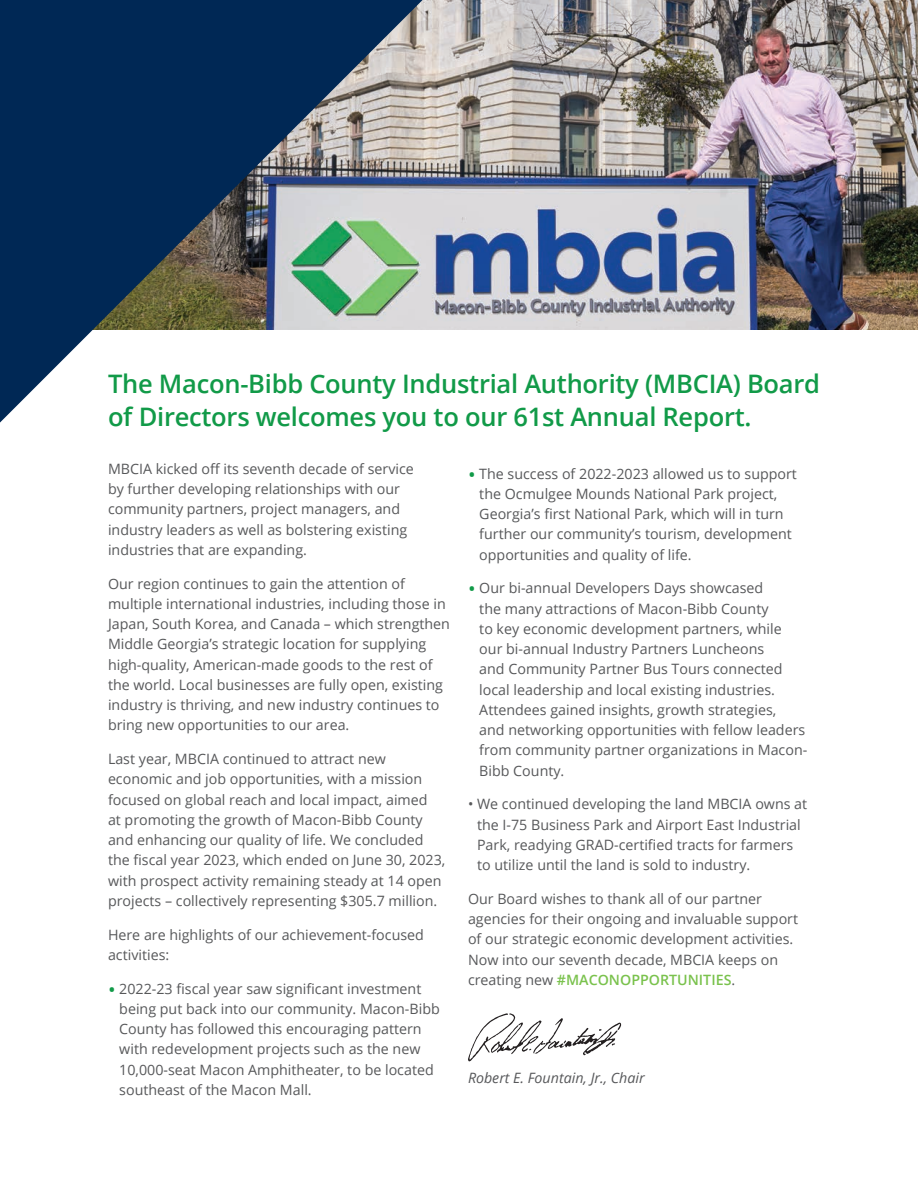
<style>
.page{position:relative;width:918px;height:1188px;background:#fff}
.page>*{position:absolute;margin:0;border:0;box-sizing:border-box;transform-origin:0 0}
.Body-Main{font:600 25.5px/33px "Open Sans";letter-spacing:-.01em;color:#119a48}
.Body-Main-2{font:14.25px/20.2px "Open Sans";color:#57585a}
.Body-Main-3{font:italic 14.25px "Open Sans";color:#57585a}
.s1{font-size:20.25px;color:#119a48}
.s2{font-weight:600;color:#7ac24d}
</style>
<div class="page">
<img style="left:423px;top:0;width:495px;height:329px">
<svg style="left:0;top:0;width:423px;height:423px"></svg>
<svg style="left:468px;top:1013px;width:153px;height:48px"></svg>
<p class="Body-Main" style="left:108px;top:367px;width:714px">The Macon-Bibb County Industrial Authority (MBCIA) Board of Directors welcomes you to our 61st Annual Report.</p>
<p class="Body-Main-2" style="left:108px;top:458px;width:307px">MBCIA kicked off its seventh decade of service by further developing relationships with our community partners, project managers, and industry leaders as well as bolstering existing industries that are expanding.</p>
<p class="Body-Main-2" style="left:108px;top:573px;width:344px">Our region continues to gain the attention of multiple international industries, including those in Japan, South Korea, and Canada – which strengthen Middle Georgia’s strategic location for supplying high-quality, American-made goods to the rest of the world. Local businesses are fully open, existing industry is thriving, and new industry continues to bring new opportunities to our area.</p>
<p class="Body-Main-2" style="left:108px;top:749px;width:339px">Last year, MBCIA continued to attract new economic and job opportunities, with a mission focused on global reach and local impact, aimed<br>at promoting the growth of Macon-Bibb County and enhancing our quality of life. We concluded the fiscal year 2023, which ended on June 30, 2023, with prospect activity remaining steady at 14 open projects – collectively representing $305.7 million.</p>
<p class="Body-Main-2" style="left:108px;top:924px;width:317px">Here are highlights of our achievement-focused activities:</p>
<p class="Body-Main-2" style="left:119px;top:978px;width:322px;text-indent:-11px"><span class="s1">•</span> 2022-23 fiscal year saw significant investment being put back into our community. Macon-Bibb County has followed this encouraging pattern with redevelopment projects such as the new 10,000-seat Macon Amphitheater, to be located southeast of the Macon Mall.</p>
<p class="Body-Main-2" style="left:479px;top:463px;width:319px;text-indent:-11px"><span class="s1">•</span> The success of 2022-2023 allowed us to support the Ocmulgee Mounds National Park project, Georgia’s first National Park, which will in turn further our community’s tourism, development opportunities and quality of life.</p>
<p class="Body-Main-2" style="left:479px;top:578px;width:330px;text-indent:-11px"><span class="s1">•</span> Our bi-annual Developers Days showcased<br>the many attractions of Macon-Bibb County<br>to key economic development partners, while our bi-annual Industry Partners Luncheons<br>and Community Partner Bus Tours connected local leadership and local existing industries.<br>Attendees gained insights, growth strategies,<br>and networking opportunities with fellow leaders from community partner organizations in Macon-Bibb County.</p>
<p class="Body-Main-2" style="left:477px;top:794px;width:332px;text-indent:-9px">• We continued developing the land MBCIA owns at the I-75 Business Park and Airport East Industrial Park, readying GRAD-certified tracts for farmers to utilize until the land is sold to industry.</p>
<p class="Body-Main-2" style="left:468px;top:888px;width:332px">Our Board wishes to thank all of our partner agencies for their ongoing and invaluable support of our strategic economic development activities.<br>Now into our seventh decade, MBCIA keeps on creating new <span class="s2">#MACONOPPORTUNITIES</span>.</p>
<p class="Body-Main-3" style="left:468px;top:1068px;width:178px">Robert E. Fountain, Jr., Chair</p>
</div>
